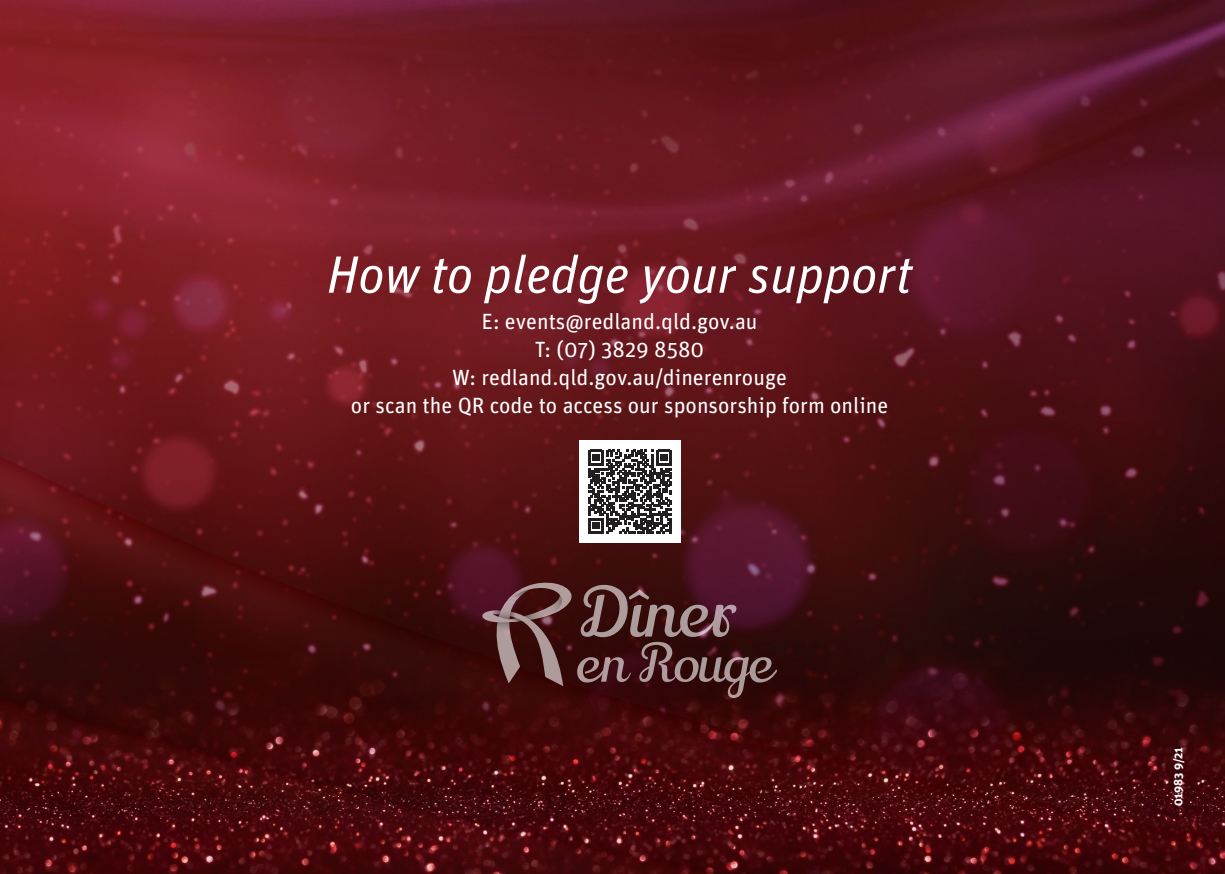
<style>
.page{position:relative;width:1225px;height:874px;background:#fff}
.page>*{position:absolute;margin:0;border:0;box-sizing:border-box;transform-origin:0 0}
.heading_1{font:italic 52.4px "Unit Pro";color:#fff}
.t1{font:22px "Unit Pro";color:#fff}
.t2{font:700 12px "Unit Pro";color:#fff}
</style>
<div class="page">
<img style="left:0;top:0;width:1225px;height:873px">
<svg style="left:477px;top:564px;width:300px;height:133px"></svg>
<div style="left:579px;top:440px;width:102px;height:102px;background:#fff"></div>
<svg style="left:588px;top:449px;width:84px;height:84px"></svg>
<hr style="left:669px;top:517px;width:3px;height:16px;background:#231f20">
<p class="heading_1" style="left:327px;top:237px;width:587px">How to pledge your support</p>
<p class="t1" style="left:481px;top:306px;width:277px">E: events@redland.qld.gov.au</p>
<p class="t1" style="left:535px;top:334px;width:171px">T: (07) 3829 8580</p>
<p class="t1" style="left:452px;top:362px;width:336px">W: redland.qld.gov.au/dinerenrouge</p>
<p class="t1" style="left:351px;top:390px;width:539px">or scan the QR code to access our sponsorship form online</p>
<p class="t2" style="left:1169px;top:806px;width:61px;rotate:-90deg">01983 9/21</p>
</div>
